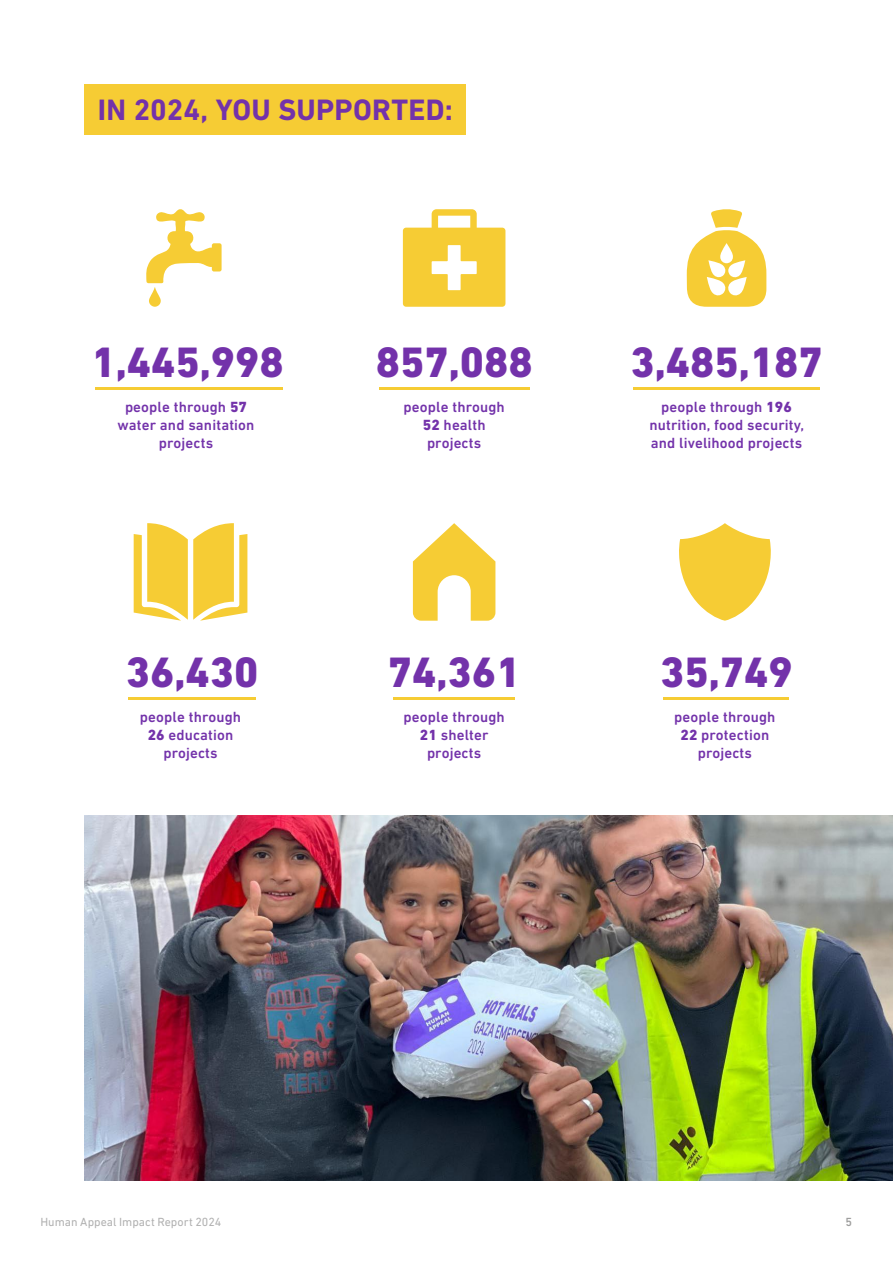
<style>
.page{position:relative;width:893px;height:1263px;background:#fff}
.page>*{position:absolute;margin:0;border:0;box-sizing:border-box;transform-origin:0 0}
.Body_copy{font:800 43.2px "DIN Next LT Pro";color:#7332aa}
.t1{font:700 30px "DIN Next LT Pro";letter-spacing:.01em;color:#7332aa}
.Body_copy-2{font:500 15px/18px "DIN Next LT Pro";letter-spacing:.01em;color:#7332aa;text-align:center}
.t2{font:12px "DIN Next LT Pro";color:#b1b1b1}
.t3{font:500 12px "DIN Next LT Pro";color:#9e9e9d}
.s1{font-weight:800}
</style>
<div class="page">
<svg style="left:687px;top:209px;width:79px;height:98px"></svg>
<svg style="left:403px;top:209px;width:102px;height:98px"></svg>
<svg style="left:146px;top:209px;width:76px;height:98px"></svg>
<hr style="left:95px;top:387px;width:188px;height:2px;background:#f6cc34">
<hr style="left:379px;top:387px;width:151px;height:2px;background:#f6cc34">
<hr style="left:633px;top:387px;width:187px;height:2px;background:#f6cc34">
<svg style="left:134px;top:523px;width:113px;height:98px"></svg>
<svg style="left:679px;top:523px;width:92px;height:98px"></svg>
<svg style="left:413px;top:523px;width:82px;height:98px"></svg>
<hr style="left:663px;top:697px;width:126px;height:2px;background:#f6cc34">
<hr style="left:128px;top:697px;width:128px;height:2px;background:#f6cc34">
<hr style="left:393px;top:697px;width:122px;height:2px;background:#f6cc34">
<div style="left:84px;top:84px;width:381px;height:50px;background:#f6cc34"></div>
<img style="left:85px;top:815px;width:808px;height:365px">
<p class="t1" style="left:98px;top:93px;width:356px">IN 2024, YOU SUPPORTED:</p>
<p class="Body_copy" style="left:91px;top:337px;width:194px">1,445,998</p>
<p class="Body_copy-2" style="left:118px;top:398px;width:139px">people through <span class="s1">57 </span>water and sanitation projects</p>
<p class="Body_copy" style="left:126px;top:647px;width:134px">36,430</p>
<p class="Body_copy-2" style="left:140px;top:708px;width:103px">people through<br><span class="s1">26</span> education projects</p>
<p class="Body_copy" style="left:376px;top:337px;width:158px">857,088</p>
<p class="Body_copy-2" style="left:404px;top:398px;width:103px">people through<br><span class="s1">52</span> health projects</p>
<p class="Body_copy" style="left:388px;top:647px;width:134px">74,361</p>
<p class="Body_copy-2" style="left:404px;top:708px;width:103px">people through<br><span class="s1">21</span> shelter projects</p>
<p class="Body_copy" style="left:630px;top:337px;width:194px">3,485,187</p>
<p class="Body_copy-2" style="left:649px;top:398px;width:156px">people through <span class="s1">196 </span>nutrition, food security, and livelihood projects</p>
<p class="Body_copy" style="left:660px;top:647px;width:134px">35,749</p>
<p class="Body_copy-2" style="left:674px;top:708px;width:103px">people through<br><span class="s1">22</span> protection projects</p>
<p class="t2" style="left:40px;top:1214px;width:182px">Human Appeal Impact Report 2024</p>
<p class="t3" style="left:845px;top:1214px;width:8px">5</p>
</div>
